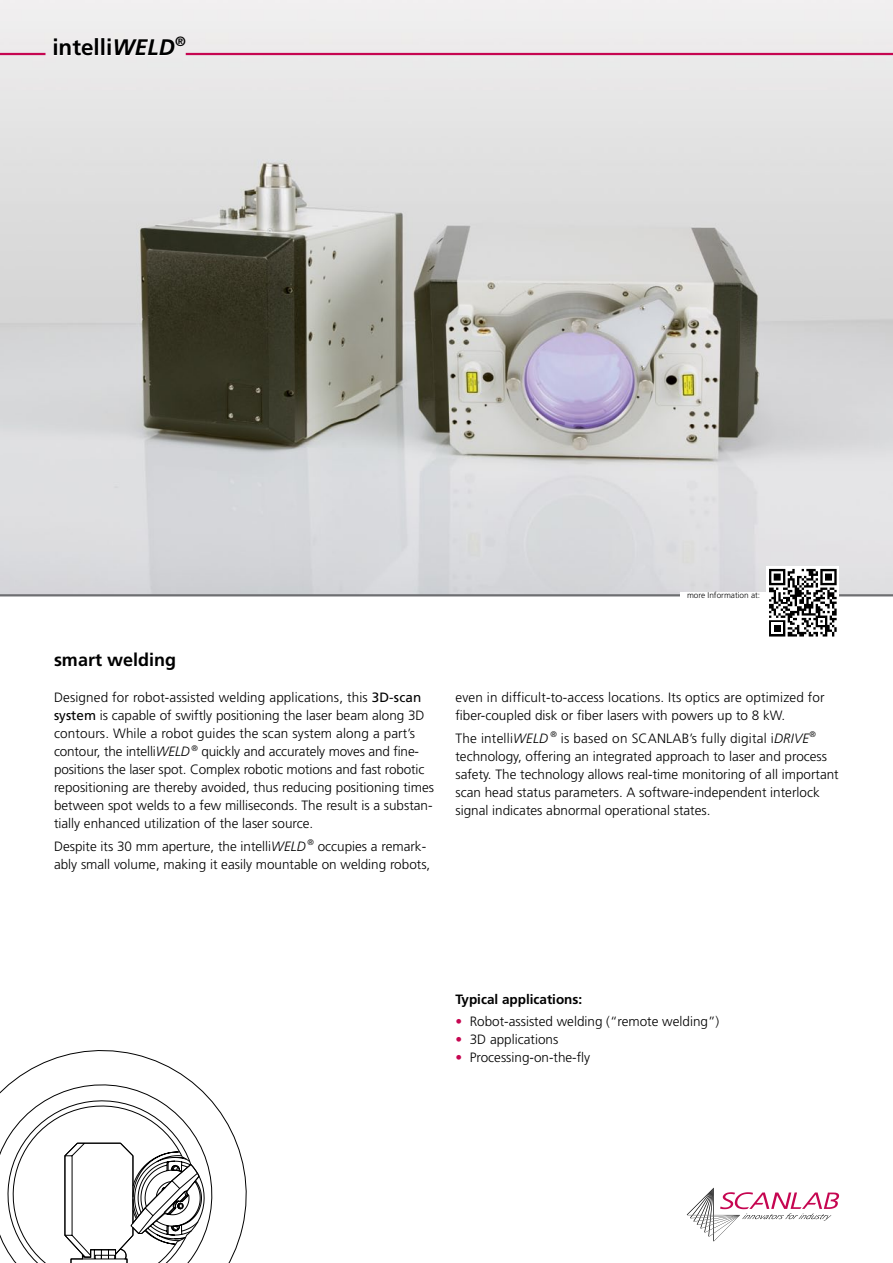
<style>
.page{position:relative;width:893px;height:1263px;background:#fff}
.page>*{position:absolute;margin:0;border:0;box-sizing:border-box;transform-origin:0 0}
.t1{font:700 22.5px "Frutiger";color:#000}
.t2{font:700 18px "Frutiger";color:#000}
.t3{font:300 13.5px/18px "Frutiger";color:#000}
.t4{font:700 13.5px "Frutiger";color:#000}
.t5{font:300 8.25px "Frutiger";color:#000}
.s1{font-style:italic}
.s2{font-weight:400}
.s3{color:#c60651}
</style>
<div class="page">
<svg style="left:687px;top:1187px;width:152px;height:54px"></svg>
<img style="left:0;top:0;width:893px;height:594px">
<hr style="left:0;top:594px;width:893px;height:2px;background:#6d6e71">
<svg style="left:30px;top:1050px;width:217px;height:213px"></svg>
<svg style="left:0;top:1069px;width:227px;height:194px"></svg>
<svg style="left:54px;top:39px;width:40px;height:17px"></svg>
<div style="left:95px;top:38px;width:3px;height:17px;border:1px solid #fff"></div>
<div style="left:102px;top:38px;width:3px;height:17px;border:1px solid #fff"></div>
<svg style="left:108px;top:39px;width:67px;height:17px"></svg>
<hr style="left:186px;top:53px;width:707px;height:2px;background:#c60651">
<hr style="left:0;top:53px;width:45px;height:2px;background:#c60651">
<div style="left:681px;top:592px;width:86px;height:9px;background:#fff"></div>
<div style="left:767px;top:567px;width:72px;height:72px;background:linear-gradient(to right,#fff,#fff)"></div>
<svg style="left:769px;top:569px;width:68px;height:67px"></svg>
<h1 class="t1" style="left:52px;top:34px;width:135px">intelli<span class="s1">WELD</span><sup>®</sup></h1>
<h2 class="t2" style="left:54px;top:649px;width:124px">smart welding</h2>
<p class="t3" style="left:54px;top:688px;width:382px">Designed for robot-assisted welding applications, this <span class="s2">3D-scan system</span> is capable of swiftly positioning the laser beam along 3D contours. While a robot guides the scan system along a part’s contour, the intelli<span class="s1">WELD</span> <sup>®</sup> quickly and accurately moves and fine&shy;positions the laser spot. Complex robotic motions and fast robotic repositioning are thereby avoided, thus reducing positioning times between spot welds to a few milliseconds. The result is a substan&shy;tially enhanced utilization of the laser source.</p>
<p class="t3" style="left:54px;top:837px;width:378px">Despite its 30 mm aperture, the intelli<span class="s1">WELD</span> <sup>®</sup> occupies a remark&shy;ably small volume, making it easily mountable on welding robots,</p>
<p class="t5" style="left:687px;top:590px;width:75px">more Information at:</p>
<p class="t3" style="left:455px;top:688px;width:371px">even in difficult-to-access locations. Its optics are optimized for fiber-coupled disk or fiber lasers with powers up to 8 kW.</p>
<p class="t3" style="left:455px;top:729px;width:385px">The intelli<span class="s1">WELD</span> <sup>®</sup> is based on SCANLAB’s fully digital i<span class="s1">DRIVE</span><sup>® </sup>technology, offering an integrated approach to laser and process safety. The technology allows real-time monitoring of all important scan head status parameters. A software-independent interlock signal indicates abnormal operational states.</p>
<p class="t4" style="left:455px;top:991px;width:128px">Typical applications:</p>
<p class="t3" style="left:455px;top:1013px;width:265px"><span class="s3">•</span> Robot-assisted welding (“remote welding”)</p>
<p class="t3" style="left:455px;top:1031px;width:104px"><span class="s3">•</span> 3D applications</p>
<p class="t3" style="left:455px;top:1049px;width:136px"><span class="s3">•</span> Processing-on-the-fly</p>
</div>
